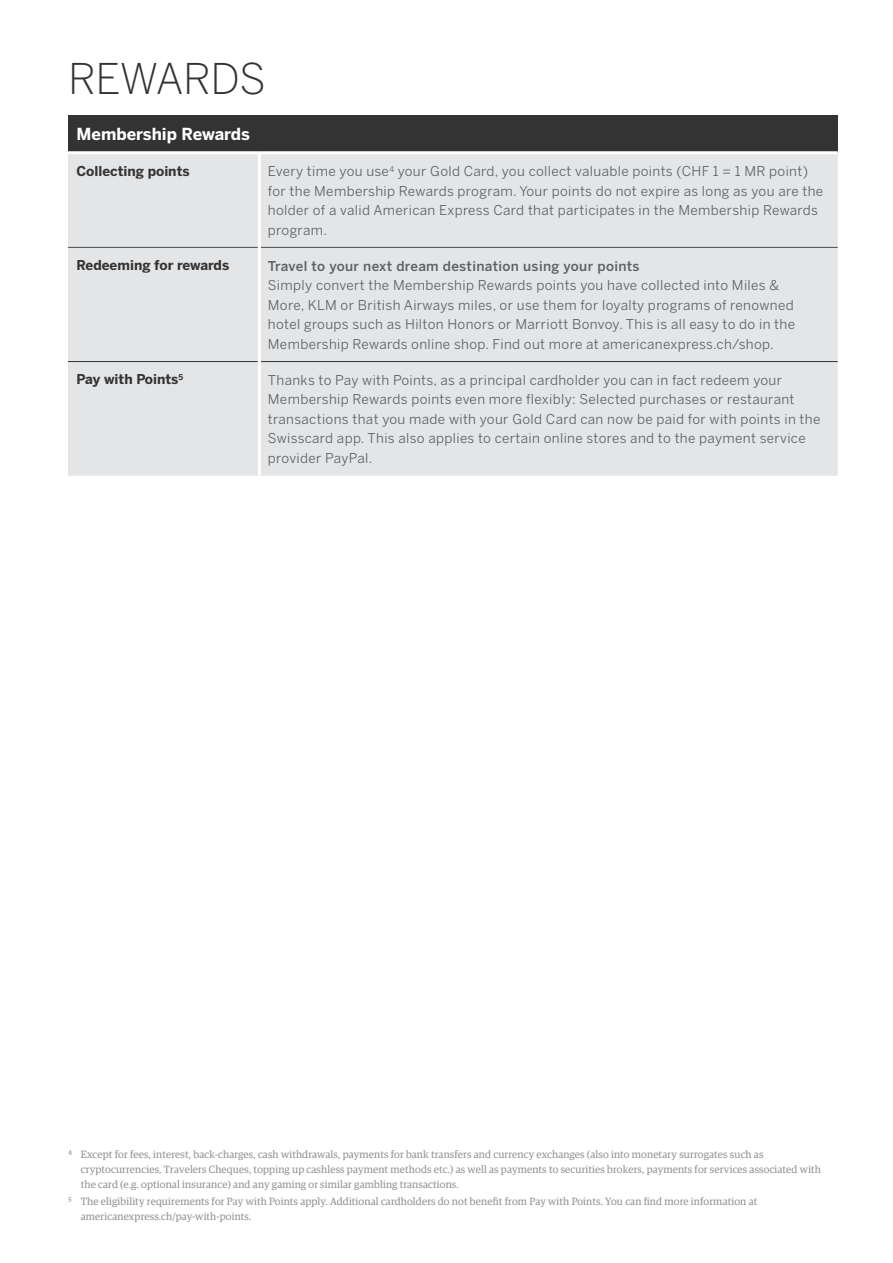
<style>
.page{position:relative;width:893px;height:1263px;background:#fff}
.page>*{position:absolute;margin:0;border:0;box-sizing:border-box;transform-origin:0 0}
.t1{font:300 42px "Benton Sans";letter-spacing:-.015em;color:#343334}
.t2{font:700 16.5px "Benton Sans";color:#fff}
.t3{font:13.5px/19.5px "Benton Sans";letter-spacing:.025em;color:#5f6062}
.t4{font:700 13.5px "Benton Sans";color:#343334}
.t5{font:500 13.5px "Benton Sans";letter-spacing:.025em;color:#5f6062}
.t6{font:10.5px/15px "Guardian Egyp";letter-spacing:.015em;color:#8f9194}
</style>
<div class="page">
<div style="left:68px;top:115px;width:770px;height:38px;background:#343334"></div>
<div style="left:68px;top:154px;width:190px;height:322px;background:#e4e5e6"></div>
<div style="left:261px;top:154px;width:577px;height:322px;background:#e4e5e6"></div>
<hr style="left:68px;top:151px;width:190px;height:3px;background:#fff">
<hr style="left:261px;top:151px;width:577px;height:3px;background:#fff">
<hr style="left:68px;top:247px;width:190px;height:1px;background:#4c4c4e">
<hr style="left:261px;top:247px;width:577px;height:1px;background:#4c4c4e">
<hr style="left:68px;top:361px;width:190px;height:1px;background:#343334">
<hr style="left:261px;top:361px;width:577px;height:1px;background:#343334">
<hr style="left:258px;top:151px;width:3px;height:96px;background:#fff">
<h1 class="t1" style="left:68px;top:63px;width:200px">REWARDS</h1>
<p class="t2" style="left:77px;top:126px;width:175px">Membership Rewards</p>
<p class="t4" style="left:77px;top:164px;width:115px">Collecting points</p>
<p class="t3" style="left:268px;top:163px;width:557px">Every time you use<sup>4</sup> your Gold Card, you collect valuable points (CHF 1 = 1 MR point) for the Membership Rewards program. Your points do not expire as long as you are the holder of a valid American Express Card that participates in the Membership Rewards program.</p>
<p class="t4" style="left:77px;top:259px;width:154px">Redeeming for rewards</p>
<p class="t5" style="left:268px;top:260px;width:373px">Travel to your next dream destination using your points</p>
<p class="t3" style="left:268px;top:277px;width:529px">Simply convert the Membership Rewards points you have collected into Miles &amp; More, KLM or British Airways miles, or use them for loyalty programs of renowned hotel groups such as Hilton Honors or Marriott Bonvoy. This is all easy to do in the Membership Rewards online shop. Find out more at americanexpress.ch/shop.</p>
<p class="t4" style="left:77px;top:373px;width:108px">Pay with Points<sup>5</sup></p>
<p class="t3" style="left:268px;top:371px;width:554px">Thanks to Pay with Points, as a principal cardholder you can in fact redeem your Membership Rewards points even more flexibly: Selected purchases or restaurant transactions that you made with your Gold Card can now be paid for with points in the Swisscard app. This also applies to certain online stores and to the payment service provider PayPal.</p>
<p class="t6" style="left:81px;top:1148px;width:742px;text-indent:-13px">4 Except for fees, interest, back-charges, cash withdrawals, payments for bank transfers and currency exchanges (also into monetary surrogates such as cryptocurrencies, Travelers Cheques, topping up cashless payment methods etc.) as well as payments to securities brokers, payments for services associated with the card (e.g. optional insurance) and any gaming or similar gambling transactions.</p>
<p class="t6" style="left:81px;top:1195px;width:678px;text-indent:-13px">5 The eligibility requirements for Pay with Points apply. Additional cardholders do not benefit from Pay with Points. You can find more information at americanexpress.ch/pay-with-points.</p>
</div>
